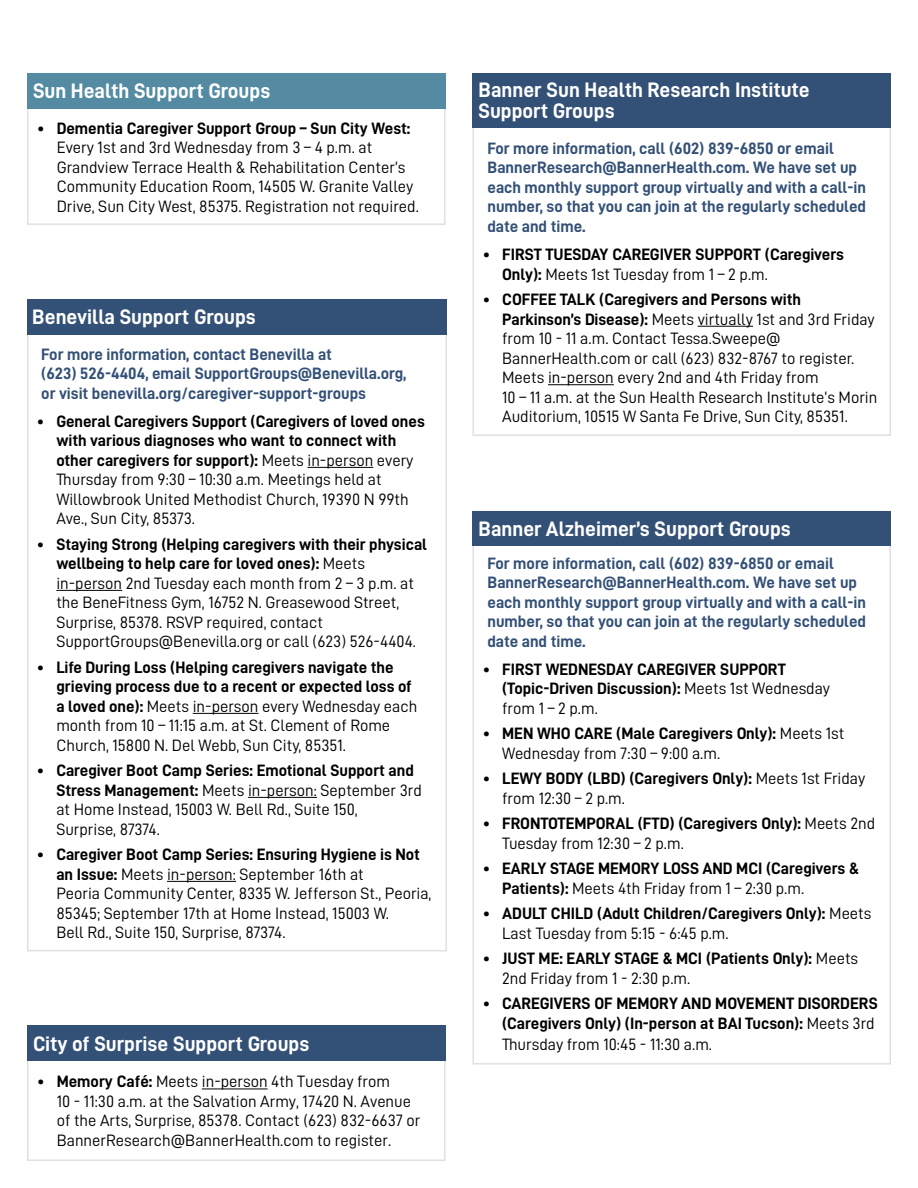
<style>
.page{position:relative;width:918px;height:1188px;background:#fff}
.page>*{position:absolute;margin:0;border:0;box-sizing:border-box;transform-origin:0 0}
.t1{font:21px/21px "D DIN Bold";color:#fff}
.t2{font:16.5px/19.5px "D DIN";color:#000}
.t3{font:16.5px/19.5px "D DIN Bold";color:#000}
.t4{font:16.5px/19.5px "D DIN Bold";color:#335076}
.s1{font-family:"D DIN"}
.s2{font-family:"D DIN Bold"}
</style>
<div class="page">
<div style="left:472px;top:73px;width:419px;height:363px;border:2px solid #e0e0e6"></div>
<div style="left:472px;top:73px;width:419px;height:54px;background:#335076"></div>
<hr style="left:698px;top:326px;width:55px;height:1px;background:#000">
<hr style="left:548px;top:384px;width:66px;height:1px;background:#000">
<div style="left:472px;top:511px;width:419px;height:34px;background:#335076"></div>
<div style="left:27px;top:299px;width:420px;height:35px;background:#335076"></div>
<hr style="left:308px;top:467px;width:65px;height:1px;background:#000">
<hr style="left:56px;top:590px;width:66px;height:1px;background:#000">
<hr style="left:193px;top:713px;width:66px;height:1px;background:#000">
<hr style="left:248px;top:797px;width:69px;height:1px;background:#000">
<hr style="left:167px;top:881px;width:69px;height:1px;background:#000">
<div style="left:27px;top:73px;width:419px;height:152px;border:2px solid #e0e0e6"></div>
<div style="left:27px;top:73px;width:419px;height:35px;background:#548ba2"></div>
<div style="left:27px;top:1025px;width:419px;height:136px;border:2px solid #e0e0e6"></div>
<div style="left:27px;top:1025px;width:419px;height:36px;background:#335076"></div>
<hr style="left:202px;top:1089px;width:66px;height:1px;background:#000">
<p class="t1" style="left:33px;top:80px;width:239px">Sun Health Support Groups</p>
<p class="t3" style="left:37px;top:118px;width:375px">• Dementia Caregiver Support Group – Sun City West:</p>
<p class="t2" style="left:57px;top:138px;width:364px">Every 1st and 3rd Wednesday from 3 – 4 p.m. at Grandview Terrace Health &amp; Rehabilitation Center’s Community Education Room, 14505 W. Granite Valley Drive, Sun City West, 85375. Registration not required.</p>
<p class="t1" style="left:32px;top:306px;width:225px">Benevilla Support Groups</p>
<p class="t4" style="left:41px;top:344px;width:367px">For more information, contact Benevilla at<br>(623) 526-4404, email SupportGroups@Benevilla.org, or visit benevilla.org/caregiver-support-groups</p>
<p class="t3" style="left:37px;top:411px;width:389px;text-align:center">• General Caregivers Support (Caregivers of loved ones with various diagnoses who want to connect with<br>other caregivers for support): <span class="s1">Meets in-person every</span></p>
<p class="t2" style="left:56px;top:470px;width:354px">Thursday from 9:30 – 10:30 a.m. Meetings held at<br>Willowbrook United Methodist Church, 19390 N 99th<br>Ave., Sun City, 85373.</p>
<p class="t3" style="left:56px;top:534px;width:372px;text-indent:-19px">• Staying Strong (Helping caregivers with their physical wellbeing to help care for loved ones): <span class="s1">Meets</span></p>
<p class="t2" style="left:56px;top:573px;width:361px">in-person 2nd Tuesday each month from 2 – 3 p.m. at the BeneFitness Gym, 16752 N. Greasewood Street, Surprise, 85378. RSVP required, contact SupportGroups@Benevilla.org or call (623) 526-4404.</p>
<p class="t3" style="left:56px;top:657px;width:357px;text-indent:-19px">• Life During Loss (Helping caregivers navigate the grieving process due to a recent or expected loss of</p>
<p class="t2" style="left:56px;top:696px;width:362px"><span class="s2">a loved one):</span> Meets in-person every Wednesday each month from 10 – 11:15 a.m. at St. Clement of Rome<br>Church, 15800 N. Del Webb, Sun City, 85351.</p>
<p class="t3" style="left:37px;top:760px;width:379px">• Caregiver Boot Camp Series: Emotional Support and</p>
<p class="t2" style="left:56px;top:780px;width:367px"><span class="s2">Stress Management:</span> Meets in-person: September 3rd at Home Instead, 15003 W. Bell Rd., Suite 150,<br>Surprise, 87374.</p>
<p class="t3" style="left:37px;top:844px;width:384px">• Caregiver Boot Camp Series: Ensuring Hygiene is Not</p>
<p class="t2" style="left:56px;top:864px;width:377px"><span class="s2">an Issue:</span> Meets in-person: September 16th at<br>Peoria Community Center, 8335 W. Jefferson St., Peoria, 85345; September 17th at Home Instead, 15003 W.<br>Bell Rd., Suite 150, Surprise, 87374.</p>
<p class="t1" style="left:33px;top:1032px;width:278px">City of Surprise Support Groups</p>
<p class="t2" style="left:57px;top:1072px;width:365px;text-indent:-19px"><span class="s2">• Memory Café:</span> Meets in-person 4th Tuesday from<br>10 - 11:30 a.m. at the Salvation Army, 17420 N. Avenue of the Arts, Surprise, 85378. Contact (623) 832-6637 or BannerResearch@BannerHealth.com to register.</p>
<p class="t1" style="left:478px;top:78px;width:333px">Banner Sun Health Research Institute<br>Support Groups</p>
<p class="t4" style="left:487px;top:138px;width:380px">For more information, call (602) 839-6850 or email BannerResearch@BannerHealth.com. We have set up each monthly support group virtually and with a call-in number, so that you can join at the regularly scheduled date and time.</p>
<p class="t3" style="left:483px;top:244px;width:363px">• FIRST TUESDAY CAREGIVER SUPPORT (Caregivers</p>
<p class="t2" style="left:502px;top:264px;width:267px"><span class="s2">Only):</span> Meets 1st Tuesday from 1 – 2 p.m.</p>
<p class="t3" style="left:483px;top:289px;width:320px">• COFFEE TALK (Caregivers and Persons with</p>
<p class="t2" style="left:502px;top:309px;width:377px"><span class="s2">Parkinson’s Disease):</span> Meets virtually 1st and 3rd Friday from 10 - 11 a.m. Contact Tessa.Sweepe@ BannerHealth.com or call (623) 832-8767 to register.<br>Meets in-person every 2nd and 4th Friday from<br>10 – 11 a.m. at the Sun Health Research Institute’s Morin Auditorium, 10515 W Santa Fe Drive, Sun City, 85351.</p>
<p class="t1" style="left:478px;top:518px;width:314px">Banner Alzheimer’s Support Groups</p>
<p class="t4" style="left:487px;top:553px;width:380px">For more information, call (602) 839-6850 or email BannerResearch@BannerHealth.com. We have set up each monthly support group virtually and with a call-in number, so that you can join at the regularly scheduled date and time.</p>
<p class="t3" style="left:502px;top:659px;width:330px;text-indent:-19px">• FIRST WEDNESDAY CAREGIVER SUPPORT (Topic-Driven Discussion): <span class="s1">Meets 1st Wednesday</span></p>
<p class="t2" style="left:502px;top:698px;width:97px">from 1 – 2 p.m.</p>
<p class="t3" style="left:483px;top:723px;width:363px">• MEN WHO CARE (Male Caregivers Only): <span class="s1">Meets 1st</span></p>
<p class="t2" style="left:502px;top:743px;width:220px">Wednesday from 7:30 – 9:00 a.m.</p>
<p class="t3" style="left:483px;top:768px;width:384px">• LEWY BODY (LBD) (Caregivers Only): <span class="s1">Meets 1st Friday</span></p>
<p class="t2" style="left:502px;top:788px;width:124px">from 12:30 – 2 p.m.</p>
<p class="t3" style="left:483px;top:813px;width:394px">• FRONTOTEMPORAL (FTD) (Caregivers Only): <span class="s1">Meets 2nd</span></p>
<p class="t2" style="left:502px;top:833px;width:183px">Tuesday from 12:30 – 2 p.m.</p>
<p class="t3" style="left:483px;top:858px;width:378px">• EARLY STAGE MEMORY LOSS AND MCI (Caregivers &amp;</p>
<p class="t2" style="left:502px;top:878px;width:304px"><span class="s2">Patients):</span> Meets 4th Friday from 1 – 2:30 p.m.</p>
<p class="t3" style="left:483px;top:903px;width:390px">• ADULT CHILD (Adult Children/Caregivers Only): <span class="s1">Meets</span></p>
<p class="t2" style="left:502px;top:923px;width:228px">Last Tuesday from 5:15 - 6:45 p.m.</p>
<p class="t3" style="left:483px;top:948px;width:377px">• JUST ME: EARLY STAGE &amp; MCI (Patients Only): <span class="s1">Meets</span></p>
<p class="t2" style="left:502px;top:968px;width:190px">2nd Friday from 1 - 2:30 p.m.</p>
<p class="t3" style="left:483px;top:993px;width:397px;text-align:right">• CAREGIVERS OF MEMORY AND MOVEMENT DISORDERS (Caregivers Only) (In-person at BAI Tucson): <span class="s1">Meets 3rd</span></p>
<p class="t2" style="left:502px;top:1034px;width:211px">Thursday from 10:45 - 11:30 a.m.</p>
</div>
